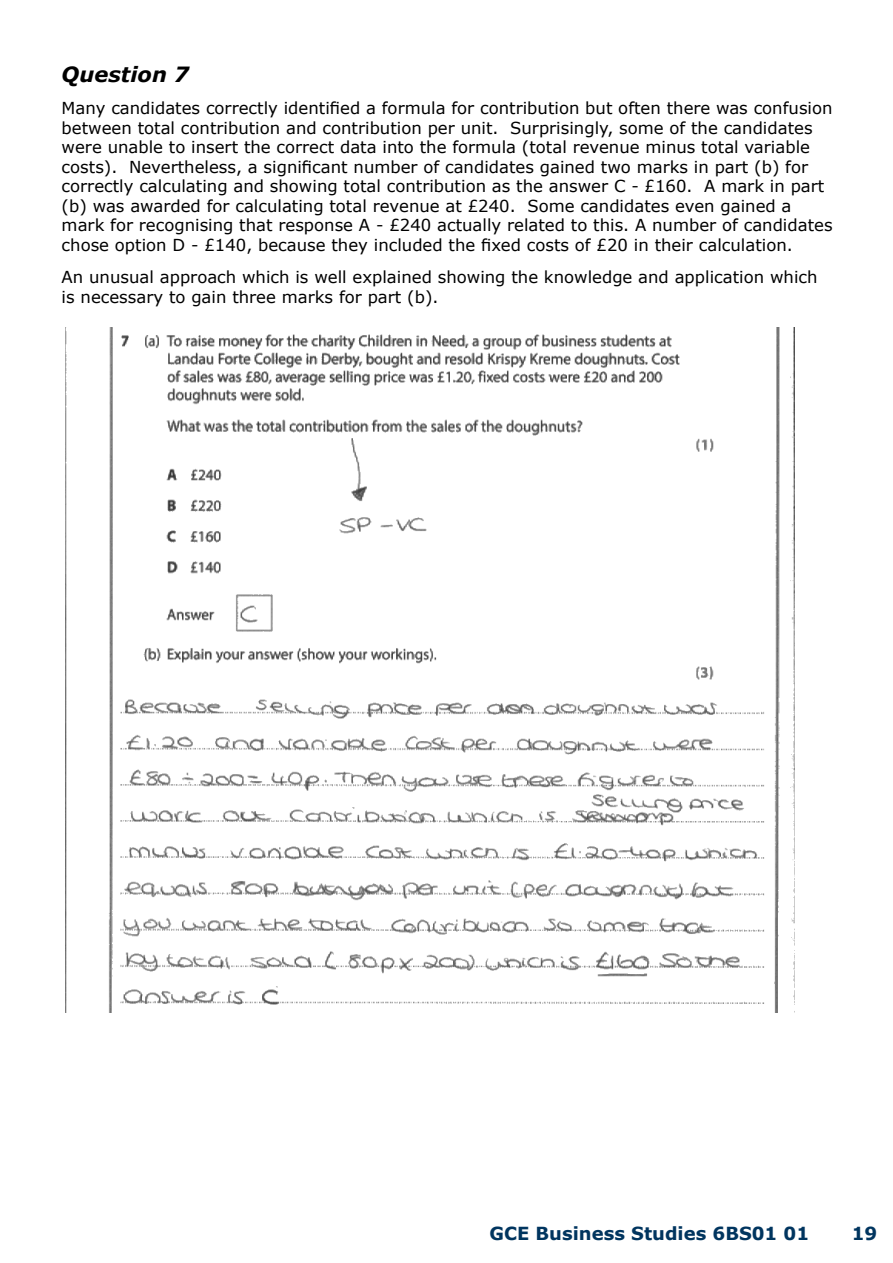
<style>
.page{position:relative;width:893px;height:1263px;background:#fff}
.page>*{position:absolute;margin:0;border:0;box-sizing:border-box;transform-origin:0 0}
.t1{font:italic 700 21px "Verdana";color:#000}
.t2{font:700 18px "Verdana";color:#00355f}
.t3{font:16.5px/19.5px "Verdana";color:#000}
</style>
<div class="page">
<img style="left:66px;top:327px;width:729px;height:685px">
<p class="t1" style="left:62px;top:59px;width:129px">Question 7</p>
<p class="t3" style="left:62px;top:98px;width:772px">Many candidates correctly identified a formula for contribution but often there was confusion between total contribution and contribution per unit. Surprisingly, some of the candidates were unable to insert the correct data into the formula (total revenue minus total variable costs). Nevertheless, a significant number of candidates gained two marks in part (b) for correctly calculating and showing total contribution as the answer C - £160. A mark in part (b) was awarded for calculating total revenue at £240. Some candidates even gained a mark for recognising that response A - £240 actually related to this. A number of candidates chose option D - £140, because they included the fixed costs of £20 in their calculation.</p>
<p class="t3" style="left:62px;top:267px;width:757px">An unusual approach which is well explained showing the knowledge and application which is necessary to gain three marks for part (b).</p>
<p class="t2" style="left:489px;top:1221px;width:321px">GCE Business Studies 6BS01 01</p>
<p class="t2" style="left:852px;top:1221px;width:27px">19</p>
</div>
